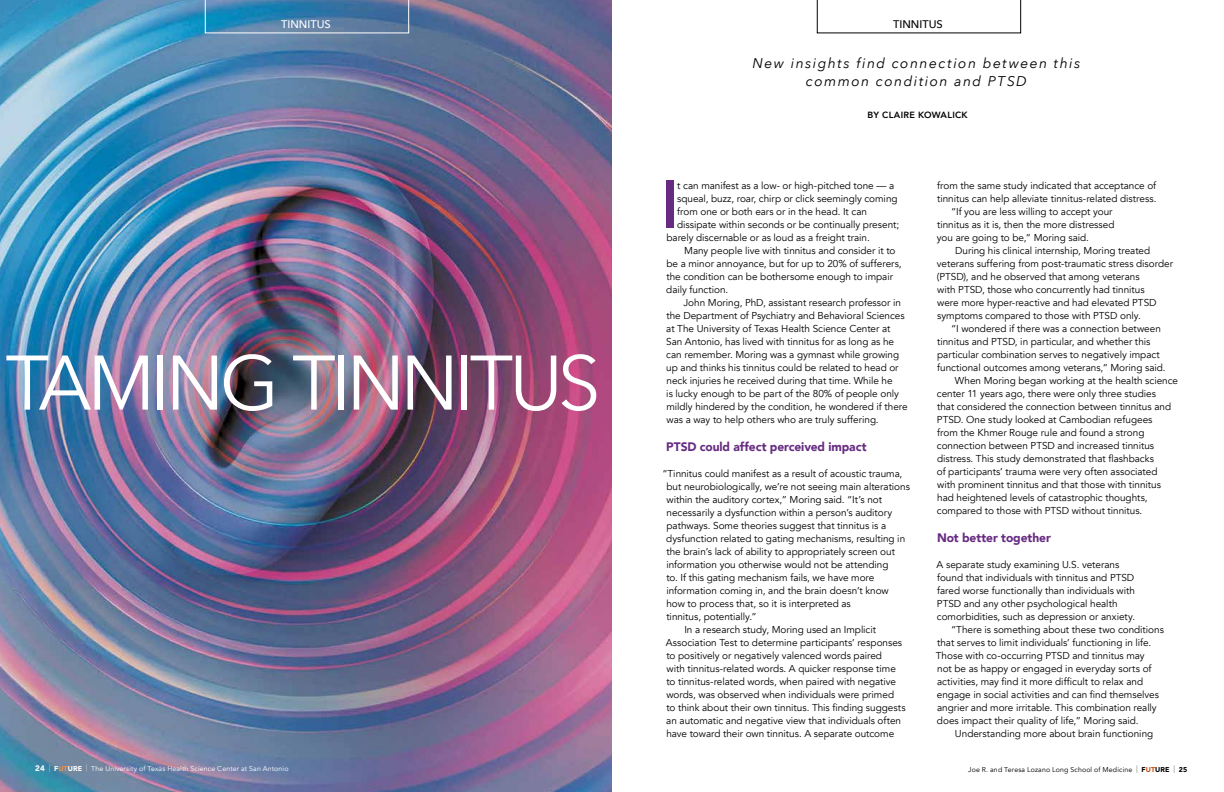
<style>
.page{position:relative;width:1224px;height:792px;background:#fff}
.page>*{position:absolute;margin:0;border:0;box-sizing:border-box;transform-origin:0 0}
.t1{font:76.4px "Avenir Next";letter-spacing:-.06em;color:#fff}
.t2{font:italic 14px/18px "Avenir Next";letter-spacing:.105em;color:#000;text-align:center}
.t3{font:900 12.3px "Avenir";letter-spacing:-.005em;color:#672c81}
.t4{font:500 11px "Avenir Next";color:#fff}
.t5{font:500 11px "Avenir Next";color:#000}
.t6{font:10px "Avenir";letter-spacing:-.005em;color:#000}
.t7{font:800 9px "Avenir";letter-spacing:.03em;color:#000}
.t8{font:7px "Avenir";letter-spacing:.02em;color:#fff}
.t9{font:7px "Avenir";letter-spacing:.02em;color:#000}
.t10{font:900 7px "Avenir";color:#000}
.s1{font-weight:900;font-size:8px}
.s2{font-weight:300;font-size:7.5px}
.s3{font-weight:900}
.s4{font-weight:900;color:#f48c3d}
.s5{font-weight:900;color:#ce4e0f}
</style>
<div class="page">
<img style="left:0;top:0;width:612px;height:792px">
<svg style="left:817px;top:0;width:204px;height:33px"></svg>
<svg style="left:205px;top:0;width:204px;height:33px;background:#447fab"></svg>
<div style="left:666px;top:181px;width:7px;height:47px;background:#672c81"></div>
<p class="t4" style="left:281px;top:14px;width:51px">TINNITUS</p>
<p class="t5" style="left:893px;top:14px;width:51px">TINNITUS</p>
<h2 class="t2" style="left:753px;top:53px;width:329px">New insights find connection between this common condition and PTSD</h2>
<h1 class="t1" style="left:6px;top:319px;width:597px">TAMING TINNITUS</h1>
<p class="t7" style="left:868px;top:107px;width:102px">BY CLAIRE KOWALICK</p>
<p class="t6" style="left:677px;top:180px;width:219px">t can manifest as a low- or high-pitched tone — a</p>
<p class="t6" style="left:677px;top:193px;width:222px">squeal, buzz, roar, chirp or click seemingly coming</p>
<p class="t6" style="left:677px;top:206px;width:191px">from one or both ears or in the head. It can</p>
<p class="t6" style="left:677px;top:219px;width:224px">dissipate within seconds or be continually present;</p>
<p class="t6" style="left:666px;top:232px;width:205px">barely discernable or as loud as a freight train.</p>
<p class="t6" style="left:684px;top:245px;width:213px">Many people live with tinnitus and consider it to</p>
<p class="t6" style="left:666px;top:258px;width:237px">be a minor annoyance, but for up to 20% of sufferers,</p>
<p class="t6" style="left:666px;top:271px;width:228px">the condition can be bothersome enough to impair</p>
<p class="t6" style="left:666px;top:284px;width:64px">daily function.</p>
<p class="t6" style="left:683px;top:297px;width:219px">John Moring, PhD, assistant research professor in</p>
<p class="t6" style="left:666px;top:310px;width:240px">the Department of Psychiatry and Behavioral Sciences</p>
<p class="t6" style="left:666px;top:323px;width:226px">at The University of Texas Health Science Center at</p>
<p class="t6" style="left:666px;top:336px;width:229px">San Antonio, has lived with tinnitus for as long as he</p>
<p class="t6" style="left:666px;top:349px;width:235px">can remember. Moring was a gymnast while growing</p>
<p class="t6" style="left:666px;top:362px;width:234px">up and thinks his tinnitus could be related to head or</p>
<p class="t6" style="left:667px;top:375px;width:228px">neck injuries he received during that time. While he</p>
<p class="t6" style="left:666px;top:388px;width:234px">is lucky enough to be part of the 80% of people only</p>
<p class="t6" style="left:667px;top:401px;width:243px">mildly hindered by the condition, he wondered if there</p>
<p class="t6" style="left:666px;top:414px;width:214px">was a way to help others who are truly suffering.</p>
<p class="t3" style="left:666px;top:437px;width:202px">PTSD could affect perceived impact</p>
<p class="t6" style="left:662px;top:468px;width:241px">“Tinnitus could manifest as a result of acoustic trauma,</p>
<p class="t6" style="left:666px;top:481px;width:245px">but neurobiologically, we’re not seeing main alterations</p>
<p class="t6" style="left:667px;top:494px;width:217px">within the auditory cortex,” Moring said. “It’s not</p>
<p class="t6" style="left:667px;top:507px;width:227px">necessarily a dysfunction within a person’s auditory</p>
<p class="t6" style="left:666px;top:520px;width:221px">pathways. Some theories suggest that tinnitus is a</p>
<p class="t6" style="left:666px;top:533px;width:240px">dysfunction related to gating mechanisms, resulting in</p>
<p class="t6" style="left:666px;top:546px;width:230px">the brain’s lack of ability to appropriately screen out</p>
<p class="t6" style="left:666px;top:559px;width:224px">information you otherwise would not be attending</p>
<p class="t6" style="left:666px;top:572px;width:210px">to. If this gating mechanism fails, we have more</p>
<p class="t6" style="left:666px;top:585px;width:224px">information coming in, and the brain doesn’t know</p>
<p class="t6" style="left:666px;top:598px;width:186px">how to process that, so it is interpreted as</p>
<p class="t6" style="left:666px;top:611px;width:92px">tinnitus, potentially.”</p>
<p class="t6" style="left:684px;top:624px;width:193px">In a research study, Moring used an Implicit</p>
<p class="t6" style="left:666px;top:637px;width:238px">Association Test to determine participants’ responses</p>
<p class="t6" style="left:666px;top:650px;width:217px">to positively or negatively valenced words paired</p>
<p class="t6" style="left:666px;top:663px;width:231px">with tinnitus-related words. A quicker response time</p>
<p class="t6" style="left:666px;top:676px;width:231px">to tinnitus-related words, when paired with negative</p>
<p class="t6" style="left:666px;top:689px;width:229px">words, was observed when individuals were primed</p>
<p class="t6" style="left:666px;top:702px;width:241px">to think about their own tinnitus. This finding suggests</p>
<p class="t6" style="left:666px;top:715px;width:236px">an automatic and negative view that individuals often</p>
<p class="t6" style="left:666px;top:728px;width:229px">have toward their own tinnitus. A separate outcome</p>
<p class="t6" style="left:937px;top:180px;width:221px">from the same study indicated that acceptance of</p>
<p class="t6" style="left:937px;top:193px;width:221px">tinnitus can help alleviate tinnitus-related distress.</p>
<p class="t6" style="left:951px;top:206px;width:163px">“If you are less willing to accept your</p>
<p class="t6" style="left:937px;top:219px;width:179px">tinnitus as it is, then the more distressed</p>
<p class="t6" style="left:937px;top:232px;width:153px">you are going to be,” Moring said.</p>
<p class="t6" style="left:955px;top:245px;width:197px">During his clinical internship, Moring treated</p>
<p class="t6" style="left:937px;top:258px;width:238px">veterans suffering from post-traumatic stress disorder</p>
<p class="t6" style="left:937px;top:271px;width:204px">(PTSD), and he observed that among veterans</p>
<p class="t6" style="left:937px;top:284px;width:209px">with PTSD, those who concurrently had tinnitus</p>
<p class="t6" style="left:937px;top:297px;width:221px">were more hyper-reactive and had elevated PTSD</p>
<p class="t6" style="left:937px;top:310px;width:205px">symptoms compared to those with PTSD only.</p>
<p class="t6" style="left:951px;top:323px;width:211px">“I wondered if there was a connection between</p>
<p class="t6" style="left:937px;top:336px;width:215px">tinnitus and PTSD, in particular, and whether this</p>
<p class="t6" style="left:937px;top:349px;width:224px">particular combination serves to negatively impact</p>
<p class="t6" style="left:937px;top:362px;width:230px">functional outcomes among veterans,” Moring said.</p>
<p class="t6" style="left:955px;top:375px;width:225px">When Moring began working at the health science</p>
<p class="t6" style="left:937px;top:388px;width:221px">center 11 years ago, there were only three studies</p>
<p class="t6" style="left:937px;top:401px;width:236px">that considered the connection between tinnitus and</p>
<p class="t6" style="left:937px;top:414px;width:217px">PTSD. One study looked at Cambodian refugees</p>
<p class="t6" style="left:937px;top:427px;width:209px">from the Khmer Rouge rule and found a strong</p>
<p class="t6" style="left:937px;top:440px;width:219px">connection between PTSD and increased tinnitus</p>
<p class="t6" style="left:937px;top:453px;width:218px">distress. This study demonstrated that flashbacks</p>
<p class="t6" style="left:937px;top:466px;width:222px">of participants’ trauma were very often associated</p>
<p class="t6" style="left:937px;top:479px;width:225px">with prominent tinnitus and that those with tinnitus</p>
<p class="t6" style="left:937px;top:492px;width:212px">had heightened levels of catastrophic thoughts,</p>
<p class="t6" style="left:937px;top:505px;width:207px">compared to those with PTSD without tinnitus.</p>
<p class="t3" style="left:937px;top:528px;width:115px">Not better together</p>
<p class="t6" style="left:937px;top:559px;width:184px">A separate study examining U.S. veterans</p>
<p class="t6" style="left:937px;top:572px;width:199px">found that individuals with tinnitus and PTSD</p>
<p class="t6" style="left:937px;top:585px;width:199px">fared worse functionally than individuals with</p>
<p class="t6" style="left:937px;top:598px;width:182px">PTSD and any other psychological health</p>
<p class="t6" style="left:937px;top:611px;width:200px">comorbidities, such as depression or anxiety.</p>
<p class="t6" style="left:951px;top:624px;width:214px">“There is something about these two conditions</p>
<p class="t6" style="left:937px;top:637px;width:216px">that serves to limit individuals’ functioning in life.</p>
<p class="t6" style="left:936px;top:650px;width:210px">Those with co-occurring PTSD and tinnitus may</p>
<p class="t6" style="left:937px;top:663px;width:216px">not be as happy or engaged in everyday sorts of</p>
<p class="t6" style="left:937px;top:676px;width:208px">activities, may find it more difficult to relax and</p>
<p class="t6" style="left:937px;top:689px;width:224px">engage in social activities and can find themselves</p>
<p class="t6" style="left:937px;top:702px;width:221px">angrier and more irritable. This combination really</p>
<p class="t6" style="left:937px;top:715px;width:203px">does impact their quality of life,” Moring said.</p>
<p class="t6" style="left:955px;top:728px;width:200px">Understanding more about brain functioning</p>
<p class="t8" style="left:35px;top:764px;width:255px"><span class="s1">24</span> <span class="s2">|</span> <span class="s3">F</span><span class="s4">UT</span><span class="s3">URE</span> <span class="s2">|</span> The University of Texas Health Science Center at San Antonio</p>
<p class="t10" style="left:1179px;top:763px;width:10px">25</p>
<p class="t9" style="left:968px;top:765px;width:208px">Joe R. and Teresa Lozano Long School of Medicine <span class="s2">|</span> <span class="s3">F</span><span class="s5">UT</span><span class="s3">URE</span> <span class="s2">|</span></p>
</div>
